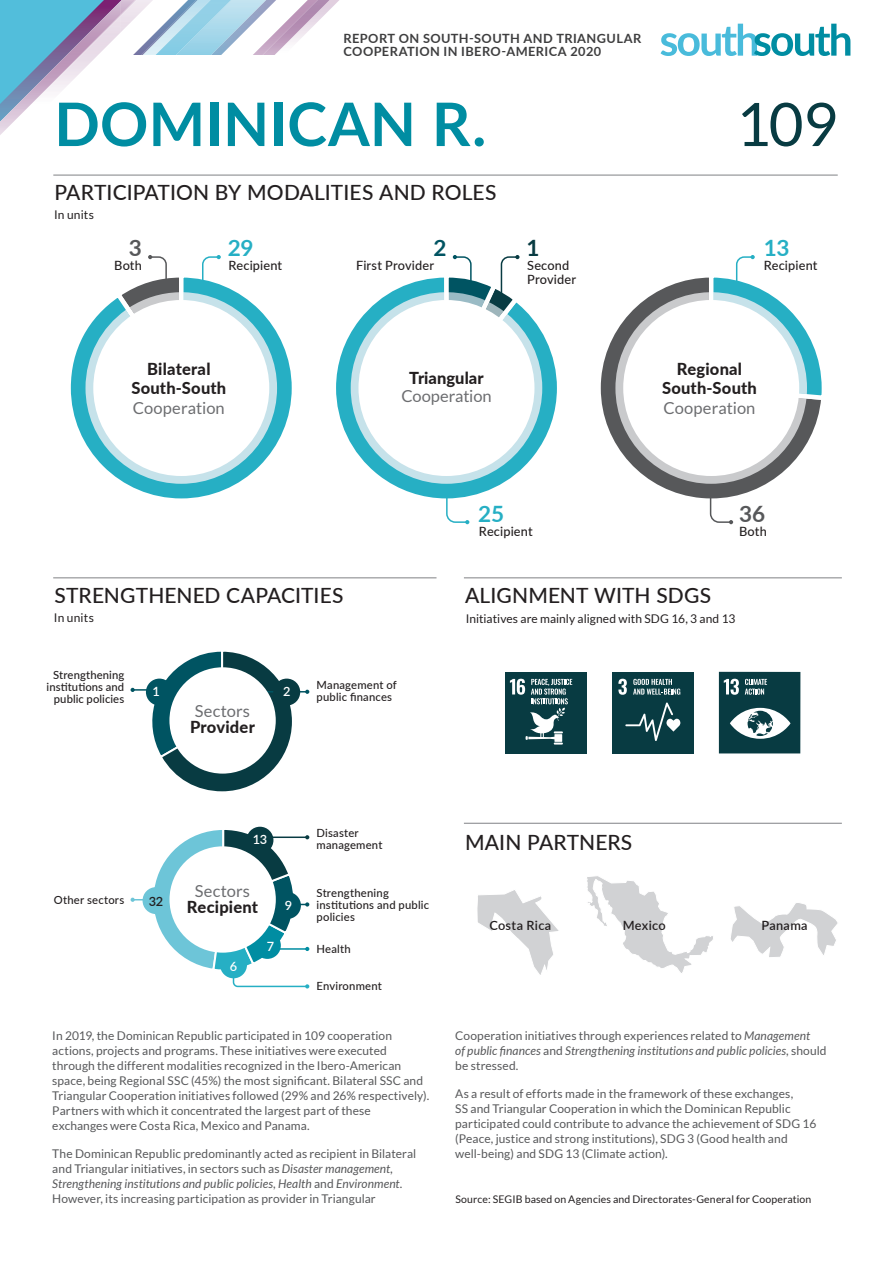
<style>
.page{position:relative;width:893px;height:1263px;background:#fff}
.page>*{position:absolute;margin:0;border:0;box-sizing:border-box;transform-origin:0 0}
.t1{font:700 60px "Lato";color:#008da2}
.t2{font:60px "Lato";color:#083b42}
.t3{font:700 22.5px "Lato";color:#26afc4}
.t4{font:700 22.5px "Lato";color:#57585a}
.t5{font:700 22.5px "Lato";color:#083b42}
.t6{font:700 22.5px "Lato";color:#005462}
.t7{font:500 21px "Lato";letter-spacing:.005em;color:#231f20}
.t8{font:800 16.5px/19.5px "Lato";letter-spacing:.01em;color:#231f20;text-align:center}
.t9{font:16.5px "Lato";letter-spacing:.005em;color:#6c6d70}
.t10{font:700 12.75px/12.8px "Lato";letter-spacing:.035em;color:#3e3e3f}
.t11{font:500 12.75px/13.5px "Lato";letter-spacing:.01em;color:#231f20}
.t12{font:600 12.75px "Lato";letter-spacing:.025em;color:#231f20}
.t13{font:600 12.75px "Lato";color:#fff}
.t14{font:12px/15px "Lato";letter-spacing:.005em;color:#57585a}
.t15{font:12px "Lato";letter-spacing:.005em;color:#231f20}
.t16{font:500 11.25px/12px "Lato";letter-spacing:.015em;color:#231f20}
.t17{font:10.5px "Lato";letter-spacing:.015em;color:#231f20}
.s1{font-style:italic}
</style>
<div class="page">
<svg style="left:661px;top:24px;width:189px;height:32px"></svg>
<svg style="left:0;top:0;width:192px;height:125px"></svg>
<img style="left:192px;top:0;width:51px;height:55px">
<img style="left:243px;top:0;width:87px;height:55px">
<div style="left:113px;top:55px;width:199px;height:70px;background:#fff"></div>
<svg style="left:731px;top:903px;width:107px;height:54px"></svg>
<svg style="left:477px;top:890px;width:82px;height:85px"></svg>
<svg style="left:587px;top:876px;width:126px;height:97px"></svg>
<hr style="left:53px;top:577px;width:383px;height:1px;background:#808285">
<hr style="left:53px;top:175px;width:785px;height:1px;background:#808285">
<svg style="left:70px;top:333px;width:222px;height:166px"></svg>
<svg style="left:336px;top:332px;width:221px;height:112px;fill:#26afc4"></svg>
<svg style="left:600px;top:334px;width:166px;height:165px"></svg>
<svg style="left:85px;top:255px;width:192px;height:229px"></svg>
<svg style="left:615px;top:255px;width:207px;height:229px"></svg>
<svg style="left:709px;top:491px;width:24px;height:33px"></svg>
<hr style="left:464px;top:577px;width:378px;height:1px;background:#808285">
<hr style="left:464px;top:823px;width:378px;height:1px;background:#808285">
<svg style="left:145px;top:651px;width:164px;height:141px"></svg>
<svg style="left:149px;top:827px;width:160px;height:161px"></svg>
<hr style="left:133px;top:899px;width:77px;height:1px;background:#6dc5d8">
<svg style="left:131px;top:898px;width:4px;height:4px"></svg>
<hr style="left:133px;top:689px;width:77px;height:2px;background:#005462">
<svg style="left:131px;top:688px;width:4px;height:4px"></svg>
<div style="left:273px;top:679px;width:27px;height:26px;background:#083b42;border-radius:50%"></div>
<div style="left:246px;top:827px;width:27px;height:27px;background:#083b42;border-radius:50%"></div>
<div style="left:146px;top:679px;width:27px;height:26px;background:#005462;border-radius:50%"></div>
<div style="left:274px;top:892px;width:27px;height:27px;background:#005462;border-radius:50%"></div>
<div style="left:254px;top:932px;width:27px;height:27px;background:#008da2;border-radius:50%"></div>
<div style="left:220px;top:951px;width:27px;height:27px;background:#26afc4;border-radius:50%"></div>
<div style="left:143px;top:887px;width:26px;height:27px;background:#6dc5d8;border-radius:50%"></div>
<div style="left:169px;top:667px;width:107px;height:107px;background:#fff;border-radius:50%"></div>
<div style="left:169px;top:846px;width:107px;height:107px;background:#fff;border-radius:50%"></div>
<svg style="left:351px;top:255px;width:191px;height:269px"></svg>
<div style="left:612px;top:672px;width:82px;height:81px;background:#083b42"></div>
<svg style="left:618px;top:679px;width:9px;height:16px"></svg>
<svg style="left:633px;top:679px;width:47px;height:16px"></svg>
<svg style="left:625px;top:702px;width:55px;height:39px"></svg>
<div style="left:505px;top:672px;width:82px;height:81px;background:#083b42"></div>
<svg style="left:510px;top:679px;width:62px;height:65px"></svg>
<div style="left:719px;top:672px;width:81px;height:81px;background:#083b42"></div>
<svg style="left:724px;top:679px;width:15px;height:16px"></svg>
<svg style="left:745px;top:679px;width:22px;height:16px"></svg>
<svg style="left:730px;top:708px;width:60px;height:31px"></svg>
<p class="t10" style="left:344px;top:31px;width:299px">REPORT ON SOUTH-SOUTH AND TRIANGULAR<br>COOPERATION IN IBERO-AMERICA 2020</p>
<h1 class="t1" style="left:54px;top:80px;width:434px">DOMINICAN R.</h1>
<h3 class="t7" style="left:54px;top:178px;width:444px">PARTICIPATION BY MODALITIES AND ROLES</h3>
<p class="t15" style="left:54px;top:208px;width:42px">In units</p>
<h1 class="t2" style="left:736px;top:91px;width:103px">109</h1>
<h2 class="t4" style="left:129px;top:231px;width:15px">3</h2>
<h2 class="t6" style="left:434px;top:231px;width:15px">2</h2>
<h2 class="t3" style="left:764px;top:231px;width:27px">13</h2>
<p class="t11" style="left:114px;top:258px;width:29px">Both</p>
<p class="t11" style="left:356px;top:258px;width:80px">First Provider</p>
<p class="t11" style="left:764px;top:258px;width:55px">Recipient</p>
<h2 class="t3" style="left:228px;top:231px;width:28px">29</h2>
<h2 class="t5" style="left:526px;top:231px;width:15px">1</h2>
<p class="t11" style="left:527px;top:258px;width:50px">Second<br>Provider</p>
<p class="t11" style="left:228px;top:258px;width:55px">Recipient</p>
<h3 class="t8" style="left:131px;top:358px;width:96px">Bilateral<br>South-South</h3>
<h3 class="t9" style="left:133px;top:399px;width:93px">Cooperation</h3>
<h3 class="t7" style="left:54px;top:580px;width:291px">STRENGTHENED CAPACITIES</h3>
<p class="t15" style="left:54px;top:611px;width:42px">In units</p>
<h3 class="t8" style="left:409px;top:368px;width:76px">Triangular</h3>
<h3 class="t9" style="left:401px;top:387px;width:92px">Cooperation</h3>
<h2 class="t3" style="left:478px;top:497px;width:28px">25</h2>
<p class="t11" style="left:479px;top:524px;width:55px">Recipient</p>
<h3 class="t8" style="left:662px;top:358px;width:96px">Regional<br>South-South</h3>
<h3 class="t9" style="left:663px;top:399px;width:93px">Cooperation</h3>
<h2 class="t4" style="left:739px;top:497px;width:28px">36</h2>
<p class="t11" style="left:739px;top:524px;width:29px">Both</p>
<h3 class="t7" style="left:465px;top:580px;width:248px">ALIGNMENT WITH SDGS</h3>
<p class="t15" style="left:466px;top:612px;width:271px">Initiatives are mainly aligned with SDG 16, 3 and 13</p>
<p class="t16" style="left:47px;top:669px;width:79px;text-align:right">Strengthening institutions and public policies</p>
<p class="t13" style="left:153px;top:682px;width:9px">1</p>
<h3 class="t9" style="left:195px;top:702px;width:57px">Sectors</h3>
<h3 class="t8" style="left:190px;top:716px;width:66px">Provider</h3>
<p class="t13" style="left:283px;top:682px;width:9px">2</p>
<p class="t16" style="left:316px;top:679px;width:82px">Management of public finances</p>
<p class="t16" style="left:54px;top:894px;width:72px">Other sectors</p>
<p class="t12" style="left:149px;top:892px;width:16px">32</p>
<p class="t13" style="left:253px;top:830px;width:16px">13</p>
<h3 class="t9" style="left:195px;top:882px;width:57px">Sectors</h3>
<h3 class="t8" style="left:187px;top:897px;width:73px">Recipient</h3>
<p class="t13" style="left:230px;top:957px;width:9px">6</p>
<p class="t13" style="left:267px;top:937px;width:9px">7</p>
<p class="t13" style="left:285px;top:896px;width:9px">9</p>
<p class="t16" style="left:316px;top:826px;width:67px">Disaster management</p>
<p class="t16" style="left:316px;top:886px;width:114px">Strengthening institutions and public policies</p>
<p class="t16" style="left:316px;top:942px;width:36px">Health</p>
<p class="t16" style="left:316px;top:979px;width:67px">Environment</p>
<p class="t14" style="left:52px;top:1028px;width:379px">In 2019, the Dominican Republic participated in 109 cooperation actions, projects and programs. These initiatives were executed through the different modalities recognized in the Ibero-American space, being Regional SSC (45%) the most significant. Bilateral SSC and Triangular Cooperation initiatives followed (29% and 26% respectively).<br>Partners with which it concentrated the largest part of these exchanges were Costa Rica, Mexico and Panama.</p>
<p class="t14" style="left:52px;top:1146px;width:365px">The Dominican Republic predominantly acted as recipient in Bilateral and Triangular initiatives, in sectors such as <span class="s1">Disaster management, Strengthening institutions and public policies</span>, <span class="s1">Health</span> and <span class="s1">Environment</span>.<br>However, its increasing participation as provider in Triangular</p>
<h3 class="t7" style="left:465px;top:827px;width:169px">MAIN PARTNERS</h3>
<p class="t12" style="left:489px;top:916px;width:64px">Costa Rica</p>
<p class="t12" style="left:623px;top:916px;width:45px">Mexico</p>
<p class="t12" style="left:761px;top:916px;width:48px">Panama</p>
<p class="t14" style="left:455px;top:1028px;width:373px">Cooperation initiatives through experiences related to <span class="s1">Management<br>of public finances</span> and <span class="s1">Strengthening institutions and public policies</span>, should be stressed.</p>
<p class="t14" style="left:455px;top:1086px;width:363px">As a result of efforts made in the framework of these exchanges,<br>SS and Triangular Cooperation in which the Dominican Republic participated could contribute to advance the achievement of SDG 16 (Peace, justice and strong institutions), SDG 3 (Good health and well-being) and SDG 13 (Climate action).</p>
<p class="t17" style="left:455px;top:1194px;width:357px">Source: SEGIB based on Agencies and Directorates-General for Cooperation</p>
</div>
